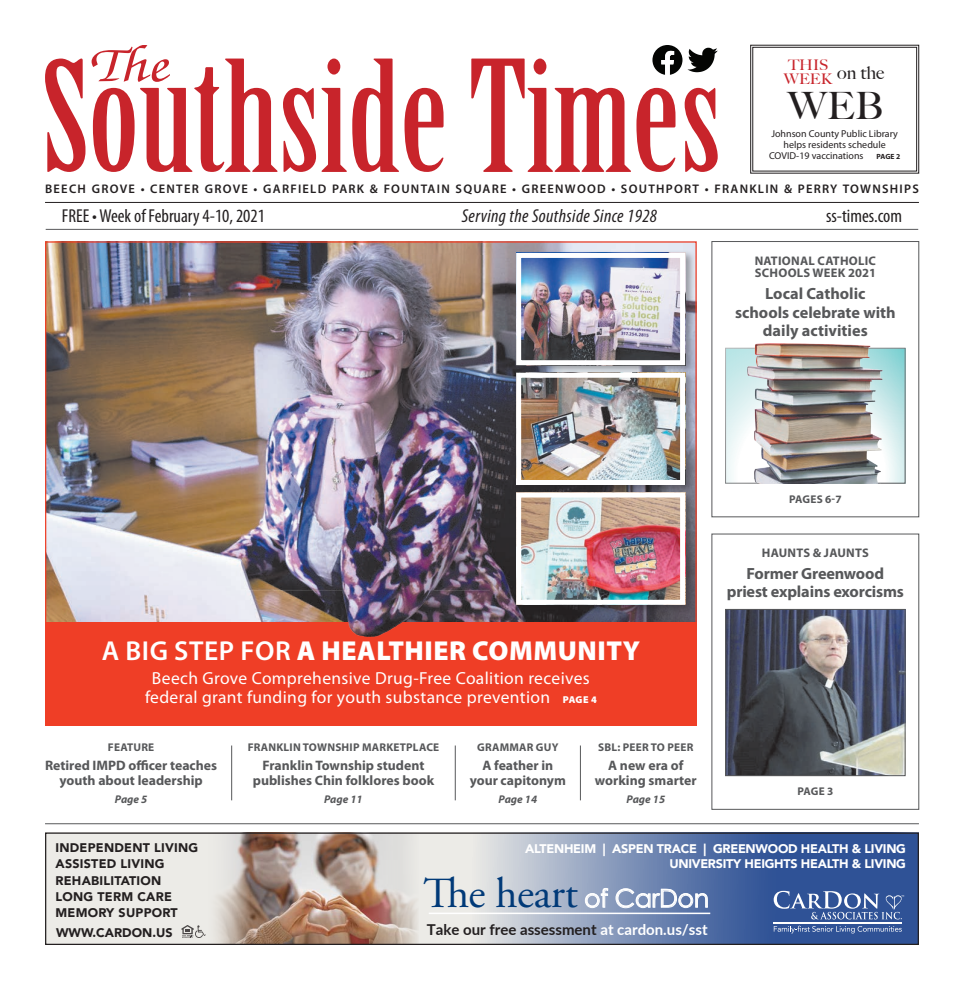
<style>
.page{position:relative;width:964px;height:990px;background:#fff}
.page>*{position:absolute;margin:0;border:0;box-sizing:border-box;transform-origin:0 0}
.t1{font:42.88px "Adobe Garamond Pro";letter-spacing:-.01em;color:#013a78}
.Headline_-_16pt{font:500 37.75px "Big Caslon";color:#231f20;scale:1.04 1}
.Headline_-_20pt{font:900 27.5px "Myriad Pro";letter-spacing:.02em;color:#fff}
.t2{font:condensed 18.75px "Myriad Pro";color:#231f20}
.t3{font:italic condensed 18.75px "Myriad Pro";letter-spacing:.02em;color:#231f20}
.Headline_-_16pt-2{font:500 17.88px "Big Caslon";color:#231f20;scale:1.04 1}
.Headline_-_14pt{font:17.5px/18.8px "Myriad Pro";letter-spacing:.02em;color:#fff;text-align:center}
.Headline_-_14pt-2{font:700 16.25px/18.8px "Myriad Pro";letter-spacing:-.005em;color:#57585a;text-align:center}
.t4{font:700 15px "Lato";color:#231f20}
.Headline_-_16pt-3{font:500 14.62px/14px "Big Caslon";color:#c8242b;scale:1.04 1}
.Briefs{font:700 13.75px/15px "Myriad Pro";color:#57585a;text-align:center}
.t5{font:600 12.5px "Myriad Pro";letter-spacing:.1em;color:#231f20}
.t6{font:900 12.5px/15px "Avenir";letter-spacing:-.02em;color:#fff;text-align:right}
.t7{font:900 12.5px/16.2px "Avenir";letter-spacing:.02em;color:#231f20}
.Headline_-_14pt-3{font:700 12.5px/12.5px "Myriad Pro";letter-spacing:.02em;color:#57585a}
.t8{font:900 12.5px "Avenir";color:#231f20}
.Briefs-2{font:700 11.25px "Myriad Pro";letter-spacing:.02em;color:#57585a}
.Briefs-3{font:italic 700 11.25px "Myriad Pro";color:#57585a}
.Headline_-_16pt-4{font:700 11.25px "Myriad Pro";letter-spacing:-.005em;color:#57585a}
.Briefs-4{font:10px "Myriad Pro";color:#231f20}
.Briefs-5{font:700 7.5px "Myriad Pro";color:#231f20}
.s1{font-weight:600}
.s2{font-weight:900;font-size:10px}
.s3{font-family:"Century Gothic";font-size:25.12px;color:#fff}
.s4{color:#fff}
</style>
<div class="page">
<div style="left:711px;top:241px;width:207px;height:276px;border:1px solid #57585a"></div>
<img style="left:47px;top:243px;width:647px;height:379px">
<svg style="left:45px;top:59px;width:40px;height:113px"></svg>
<svg style="left:283px;top:59px;width:63px;height:113px"></svg>
<svg style="left:352px;top:59px;width:91px;height:113px"></svg>
<svg style="left:471px;top:59px;width:159px;height:113px"></svg>
<svg style="left:636px;top:88px;width:39px;height:84px"></svg>
<svg style="left:684px;top:88px;width:33px;height:84px"></svg>
<svg style="left:91px;top:45px;width:186px;height:127px"></svg>
<hr style="left:46px;top:229px;width:871px;height:1px;background:#57585a">
<hr style="left:45px;top:202px;width:873px;height:1px;background:#231f20">
<svg style="left:652px;top:45px;width:65px;height:30px"></svg>
<hr style="left:454px;top:746px;width:1px;height:54px;background:#57585a">
<hr style="left:580px;top:746px;width:1px;height:54px;background:#57585a">
<hr style="left:231px;top:746px;width:1px;height:54px;background:#57585a">
<svg style="left:750px;top:45px;width:168px;height:129px"></svg>
<div style="left:752px;top:47px;width:164px;height:124px;border:1px solid #231f20"></div>
<hr style="left:45px;top:823px;width:873px;height:1px;background:#57585a">
<svg style="left:726px;top:350px;width:176px;height:132px"></svg>
<img style="left:726px;top:611px;width:176px;height:163px">
<div style="left:724px;top:609px;width:180px;height:167px;border:1px solid #57585a"></div>
<img style="left:745px;top:344px;width:139px;height:140px">
<div style="left:45px;top:832px;width:814px;height:113px;background:#ecebe7"></div>
<svg style="left:485px;top:834px;width:431px;height:109px;background:#6c83b0"></svg>
<img style="left:216px;top:834px;width:201px;height:109px">
<svg style="left:773px;top:891px;width:130px;height:28px;background:#5975ab"></svg>
<hr style="left:772px;top:923px;width:128px;height:1px;background:#fff">
<svg style="left:773px;top:926px;width:128px;height:7px"></svg>
<svg style="left:181px;top:925px;width:25px;height:13px"></svg>
<div style="left:45px;top:832px;width:873px;height:113px;border:1px solid #231f20"></div>
<hr style="left:428px;top:913px;width:282px;height:1px;background:#fff">
<div style="left:45px;top:622px;width:651px;height:103px;background:#ef3e26"></div>
<div style="left:514px;top:250px;width:181px;height:125px;background:#231f20;opacity:.4"></div>
<img style="left:522px;top:259px;width:156px;height:100px">
<div style="left:516px;top:253px;width:168px;height:112px;border:5px solid #fff"></div>
<div style="left:514px;top:369px;width:181px;height:126px;background:#231f20;opacity:.4"></div>
<img style="left:522px;top:379px;width:156px;height:100px">
<div style="left:516px;top:373px;width:168px;height:112px;border:5px solid #fff"></div>
<div style="left:514px;top:489px;width:181px;height:125px;background:#231f20;opacity:.4"></div>
<img style="left:522px;top:499px;width:156px;height:100px">
<div style="left:516px;top:493px;width:168px;height:112px;border:5px solid #fff"></div>
<img style="left:241px;top:255px;width:248px;height:382px">
<p class="Headline_-_16pt-3" style="left:783px;top:58px;width:48px">THIS<br>WEEK</p>
<p class="Headline_-_16pt-2" style="left:836px;top:58px;width:47px">on the</p>
<p class="Headline_-_16pt" style="left:787px;top:74px;width:94px">WEB</p>
<p class="Briefs-4" style="left:771px;top:128px;width:128px">Johnson County Public Library</p>
<p class="Briefs-4" style="left:783px;top:139px;width:104px">helps residents schedule</p>
<p class="Briefs-4" style="left:768px;top:149px;width:96px">COVID-19 vaccinations</p>
<p class="Briefs-5" style="left:876px;top:151px;width:25px">PAGE 2</p>
<p class="t5" style="left:45px;top:180px;width:874px">BEECH GROVE • CENTER GROVE • GARFIELD PARK &amp; FOUNTAIN SQUARE • GREENWOOD • SOUTHPORT • FRANKLIN &amp; PERRY TOWNSHIPS</p>
<p class="t2" style="left:62px;top:204px;width:204px">FREE • Week of February 4-10, 2021</p>
<p class="t3" style="left:461px;top:204px;width:197px">Serving the Southside Since 1928</p>
<p class="t2" style="left:825px;top:204px;width:77px">ss-times.com</p>
<p class="Headline_-_14pt-3" style="left:754px;top:254px;width:123px">NATIONAL CATHOLIC<br>SCHOOLS WEEK 2021</p>
<p class="Headline_-_14pt-2" style="left:734px;top:283px;width:162px">Local Catholic<br>schools celebrate with daily activities</p>
<p class="Headline_-_16pt-4" style="left:788px;top:492px;width:54px">PAGES 6-7</p>
<p class="Headline_-_20pt" style="left:102px;top:632px;width:539px"><span class="s1">A BIG STEP FOR</span> A HEALTHIER COMMUNITY</p>
<p class="Headline_-_14pt" style="left:145px;top:668px;width:453px">Beech Grove Comprehensive Drug-Free Coalition receives federal grant funding for youth substance prevention <span class="s2">PAGE 4</span></p>
<p class="Briefs-2" style="left:108px;top:740px;width:48px">FEATURE</p>
<p class="Briefs" style="left:45px;top:758px;width:173px">Retired IMPD officer teaches youth about leadership</p>
<p class="Briefs-3" style="left:115px;top:792px;width:34px">Page 5</p>
<p class="Briefs-2" style="left:247px;top:740px;width:193px">FRANKLIN TOWNSHIP MARKETPLACE</p>
<p class="Briefs" style="left:253px;top:758px;width:183px">Franklin Township student publishes Chin folklores book</p>
<p class="Briefs-3" style="left:324px;top:792px;width:40px">Page 11</p>
<p class="Briefs-2" style="left:477px;top:740px;width:83px">GRAMMAR GUY</p>
<p class="Briefs" style="left:469px;top:758px;width:98px">A feather in your capitonym</p>
<p class="Briefs-3" style="left:498px;top:792px;width:40px">Page 14</p>
<p class="Briefs-2" style="left:598px;top:740px;width:96px">SBL: PEER TO PEER</p>
<p class="Briefs" style="left:594px;top:758px;width:103px">A new era of working smarter</p>
<p class="Briefs-3" style="left:626px;top:792px;width:40px">Page 15</p>
<p class="Headline_-_14pt-3" style="left:761px;top:546px;width:108px">HAUNTS &amp; JAUNTS</p>
<p class="Headline_-_14pt-2" style="left:726px;top:563px;width:178px">Former Greenwood priest explains exorcisms</p>
<p class="Headline_-_16pt-4" style="left:797px;top:784px;width:37px">PAGE 3</p>
<p class="t7" style="left:55px;top:839px;width:144px">INDEPENDENT LIVING<br>ASSISTED LIVING<br>REHABILITATION<br>LONG TERM CARE<br>MEMORY SUPPORT</p>
<p class="t8" style="left:56px;top:922px;width:118px">WWW.CARDON.US</p>
<p class="t6" style="left:525px;top:841px;width:382px">ALTENHEIM | ASPEN TRACE | GREENWOOD HEALTH &amp; LIVING<br>UNIVERSITY HEIGHTS HEALTH &amp; LIVING</p>
<p class="t1" style="left:423px;top:868px;width:287px">The heart <span class="s3">of CarDon</span></p>
<p class="t4" style="left:426px;top:918px;width:282px">Take our free assessment <span class="s4">at cardon.us/sst</span></p>
</div>
